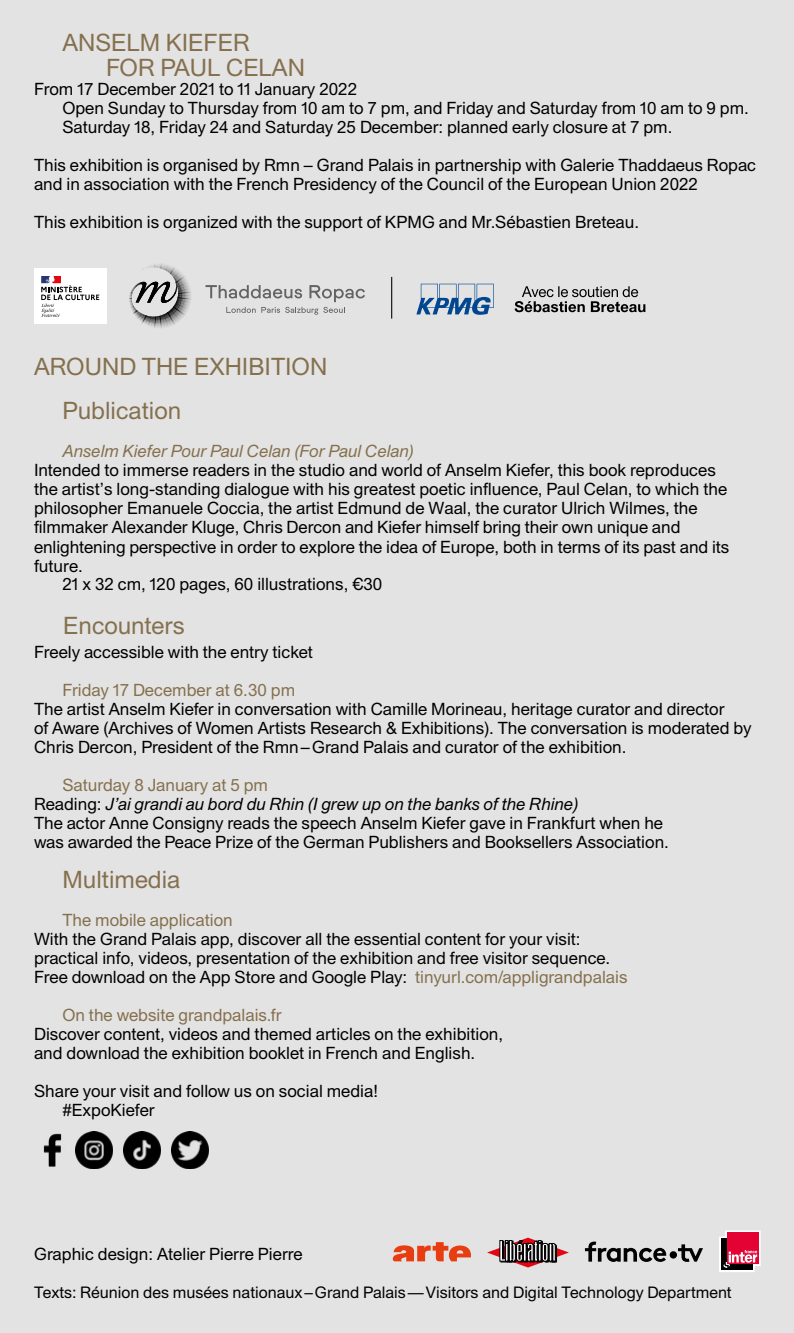
<style>
.page{position:relative;width:794px;height:1333px;background:#fff}
.page>*{position:absolute;margin:0;border:0;box-sizing:border-box;transform-origin:0 0}
.t1{font:24px/25px "Union";color:#85704e}
.t2{font:17px/19px "Union";color:#000}
.t3{font:17px "Union";color:#85704e}
.t4{font:italic 17px "Union";color:#85704e}
.t5{font:16px "Union";color:#000}
.s1{color:#85704e}
.s2{font-style:italic}
</style>
<div class="page">
<div style="left:0;top:0;width:794px;height:1332px;background:#e3e3e3"></div>
<hr style="left:391px;top:277px;width:1px;height:41px;background:#000">
<svg style="left:514px;top:286px;width:131px;height:26px"></svg>
<svg style="left:416px;top:284px;width:78px;height:31px"></svg>
<div style="left:34px;top:269px;width:72px;height:55px;background:#fff"></div>
<svg style="left:41px;top:276px;width:58px;height:41px"></svg>
<svg style="left:205px;top:285px;width:160px;height:30px"></svg>
<svg style="left:129px;top:263px;width:62px;height:66px"></svg>
<svg style="left:487px;top:1237px;width:82px;height:30px"></svg>
<svg style="left:719px;top:1230px;width:41px;height:41px;background:#bd4b64"></svg>
<svg style="left:393px;top:1242px;width:78px;height:19px"></svg>
<svg style="left:585px;top:1241px;width:81px;height:20px"></svg>
<div style="left:669px;top:1251px;width:8px;height:7px;background:#000;border-radius:50%"></div>
<svg style="left:678px;top:1244px;width:25px;height:17px"></svg>
<img style="left:124px;top:1131px;width:36px;height:37px">
<img style="left:172px;top:1131px;width:36px;height:37px">
<img style="left:76px;top:1131px;width:36px;height:37px">
<img style="left:43px;top:1133px;width:19px;height:34px">
<h1 class="t1" style="left:106px;top:30px;width:200px;text-indent:-44px">ANSELM KIEFER<br>FOR PAUL CELAN</h1>
<p class="t2" style="left:62px;top:80px;width:688px;text-indent:-28px">From 17 December 2021 to 11 January 2022<br>Open Sunday to Thursday from 10 am to 7 pm, and Friday and Saturday from 10 am to 9 pm.<br>Saturday 18, Friday 24 and Saturday 25 December: planned early closure at 7 pm.</p>
<p class="t2" style="left:34px;top:156px;width:723px">This exhibition is organised by Rmn – Grand Palais in partnership with Galerie Thaddaeus Ropac and in association with the French Presidency of the Council of the European Union 2022</p>
<p class="t2" style="left:34px;top:213px;width:606px">This exhibition is organized with the support of KPMG and Mr.Sébastien Breteau.</p>
<h1 class="t1" style="left:62px;top:345px;width:266px;line-height:44px;text-indent:-28px">AROUND THE EXHIBITION<br>Publication</h1>
<p class="t4" style="left:62px;top:441px;width:353px">Anselm Kiefer Pour Paul Celan (For Paul Celan)</p>
<p class="t2" style="left:34px;top:461px;width:683px">Intended to immerse readers in the studio and world of Anselm Kiefer, this book reproduces</p>
<p class="t2" style="left:34px;top:480px;width:695px">the artist’s long-standing dialogue with his greatest poetic influence, Paul Celan, to which the</p>
<p class="t2" style="left:34px;top:499px;width:665px">philosopher Emanuele Coccia, the artist Edmund de Waal, the curator Ulrich Wilmes, the</p>
<p class="t2" style="left:34px;top:518px;width:648px">filmmaker Alexander Kluge, Chris Dercon and Kiefer himself bring their own unique and</p>
<p class="t2" style="left:34px;top:537px;width:697px">enlightening perspective in order to explore the idea of Europe, both in terms of its past and its</p>
<p class="t2" style="left:34px;top:556px;width:50px">future.</p>
<p class="t2" style="left:62px;top:574px;width:321px">21 x 32 cm, 120 pages, 60 illustrations, €30</p>
<h1 class="t1" style="left:63px;top:613px;width:123px">Encounters</h1>
<p class="t2" style="left:34px;top:642px;width:280px">Freely accessible with the entry ticket</p>
<p class="t3" style="left:62px;top:679px;width:234px">Friday 17 December at 6.30 pm</p>
<p class="t2" style="left:34px;top:699px;width:719px">The artist Anselm Kiefer in conversation with Camille Morineau, heritage curator and director<br>of Aware (Archives of Women Artists Research &amp; Exhibitions). The conversation is moderated by<br>Chris Dercon, President of the Rmn–Grand Palais and curator of the exhibition.</p>
<p class="t2" style="left:34px;top:775px;width:636px;text-indent:28px"><span class="s1">Saturday 8 January at 5 pm<br></span>Reading: <span class="s2">J’ai grandi au bord du Rhin (I grew up on the banks of the Rhine)<br></span>The actor Anne Consigny reads the speech Anselm Kiefer gave in Frankfurt when he was awarded the Peace Prize of the German Publishers and Booksellers Association.</p>
<h1 class="t1" style="left:62px;top:866px;width:119px">Multimedia</h1>
<p class="t3" style="left:62px;top:909px;width:172px">The mobile application</p>
<p class="t2" style="left:34px;top:929px;width:595px">With the Grand Palais app, discover all the essential content for your visit: practical info, videos, presentation of the exhibition and free visitor sequence.<br>Free download on the App Store and Google Play: <span class="s1">tinyurl.com/appligrandpalais</span></p>
<p class="t3" style="left:62px;top:1004px;width:221px">On the website grandpalais.fr</p>
<p class="t2" style="left:34px;top:1024px;width:470px">Discover content, videos and themed articles on the exhibition, and download the exhibition booklet in French and English.</p>
<p class="t2" style="left:62px;top:1081px;width:317px;text-indent:-28px">Share your visit and follow us on social media! #ExpoKiefer</p>
<p class="t2" style="left:34px;top:1244px;width:270px">Graphic design: Atelier Pierre Pierre</p>
<p class="t5" style="left:34px;top:1283px;width:699px">Texts: Réunion des musées nationaux–Grand Palais—Visitors and Digital Technology Department</p>
</div>
